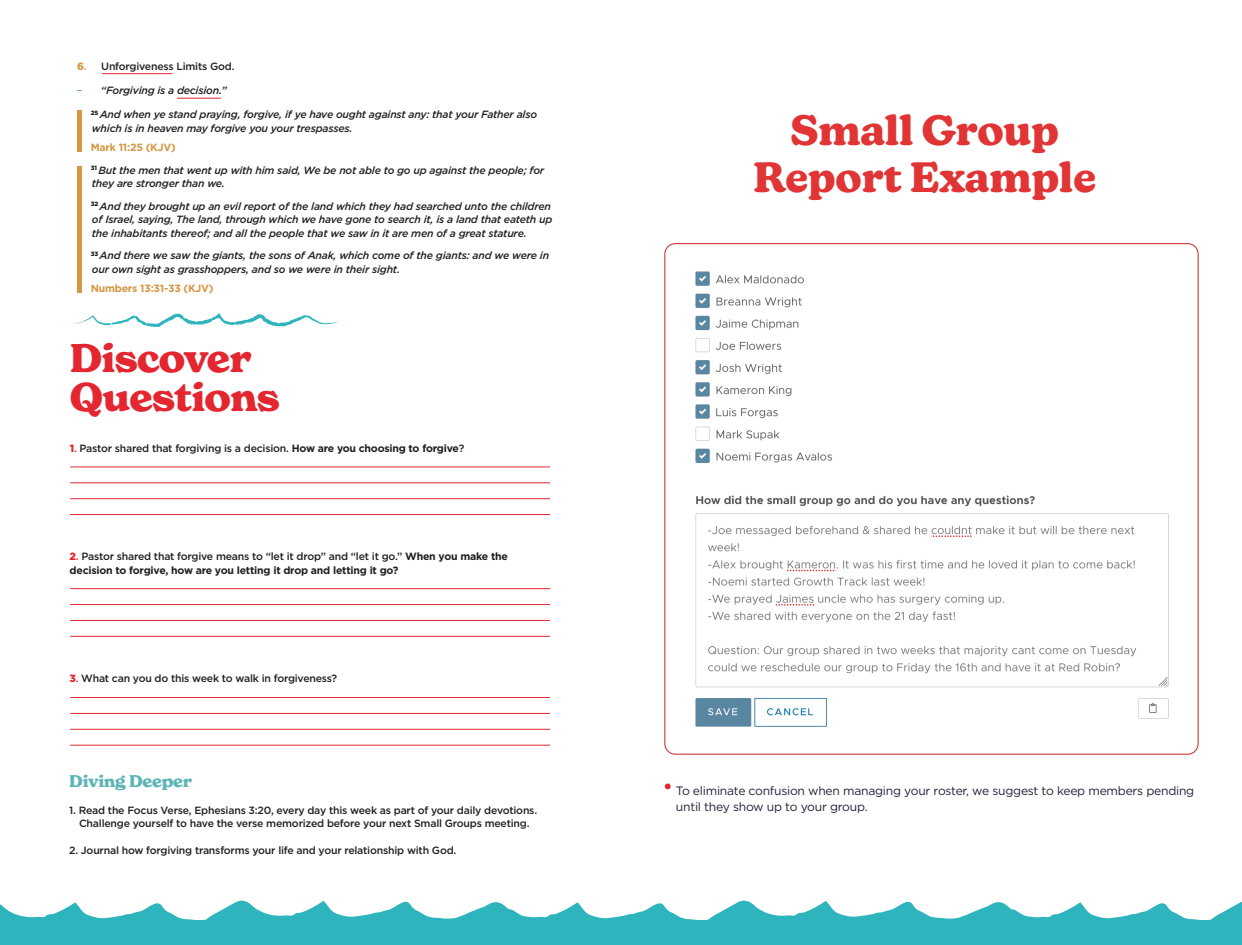
<style>
.page{position:relative;width:1242px;height:945px;background:#fff}
.page>*{position:absolute;margin:0;border:0;box-sizing:border-box;transform-origin:0 0}
.t1{font:700 41.4px/47.5px "Kansas New";color:#e13434;text-align:center}
.t2{font:700 39px/39.3px "New Spirit";letter-spacing:-.02em;color:#e32630}
.t3{font:700 16.5px "New Spirit";letter-spacing:-.02em;color:#5db5b7}
.t4{font:12.15px/15.5px "Gotham";letter-spacing:-.02em;color:#20203a}
.t5{font:italic 500 10.5px/13.5px "Gotham";letter-spacing:-.02em;color:#231f20}
.t6{font:500 10.5px/13.5px "Gotham";letter-spacing:-.02em;color:#231f20;text-align:center}
.t7{font:700 10.5px/13.5px "Gotham";letter-spacing:-.02em;color:#231f20}
.t8{font:700 10.5px "Gotham";letter-spacing:-.02em;color:#d59744}
.s1{font-weight:900;color:#d59744}
.s2{color:#d59744}
.s3{font-weight:700;font-style:normal;color:#d59744}
.s4{font-weight:900;color:#e32630}
.s5{color:#e32630}
.s6{font-weight:700}
.s7{font-weight:500;color:#e32630}
.s8{font-weight:500}
</style>
<div class="page">
<svg style="left:0;top:901px;width:1242px;height:44px;fill:#2db4bc"></svg>
<hr style="left:70px;top:467px;width:480px;height:1px;background:#e32630">
<hr style="left:70px;top:482px;width:480px;height:1px;background:#e32630">
<hr style="left:70px;top:498px;width:480px;height:1px;background:#e32630">
<hr style="left:70px;top:514px;width:480px;height:1px;background:#e32630">
<hr style="left:70px;top:588px;width:480px;height:1px;background:#e32630">
<hr style="left:70px;top:604px;width:480px;height:1px;background:#e32630">
<hr style="left:70px;top:620px;width:480px;height:1px;background:#e32630">
<hr style="left:70px;top:636px;width:480px;height:1px;background:#e32630">
<hr style="left:70px;top:697px;width:480px;height:1px;background:#e32630">
<hr style="left:70px;top:713px;width:480px;height:1px;background:#e32630">
<hr style="left:70px;top:729px;width:480px;height:1px;background:#e32630">
<hr style="left:70px;top:745px;width:480px;height:1px;background:#e32630">
<svg style="left:73px;top:313px;width:266px;height:14px"></svg>
<hr style="left:78px;top:110px;width:4px;height:42px;background:#d59744">
<hr style="left:78px;top:166px;width:4px;height:126px;background:#d59744">
<hr style="left:102px;top:73px;width:70px;height:1px;background:#e32630">
<hr style="left:177px;top:98px;width:44px;height:1px;background:#e32630">
<svg style="left:695px;top:271px;width:474px;height:456px"></svg>
<svg style="left:665px;top:784px;width:6px;height:5px"></svg>
<p class="t6" style="left:77px;top:60px;width:159px"><span class="s1">6</span><span class="s2">.</span> Unforgiveness Limits God.</p>
<p class="t5" style="left:101px;top:84px;width:128px">“Forgiving is a decision.”</p>
<p class="t5" style="left:91px;top:108px;width:448px"><sup>25</sup> And when ye stand praying, forgive, if ye have ought against any: that your Father also which is in heaven may forgive you your trespasses.</p>
<p class="t5" style="left:91px;top:136px;width:455px;line-height:22.5px"><span class="s3">Mark 11:25 (KJV)<br></span><sup>31</sup> But the men that went up with him said, We be not able to go up against the people; for</p>
<p class="t5" style="left:91px;top:172px;width:462px;line-height:22.5px">they are stronger than we.<br><sup>32</sup> And they brought up an evil report of the land which they had searched unto the children</p>
<p class="t5" style="left:92px;top:213px;width:462px">of Israel, saying, The land, through which we have gone to search it, is a land that eateth up the inhabitants thereof; and all the people that we saw in it are men of a great stature.</p>
<p class="t5" style="left:91px;top:249px;width:460px"><sup>33</sup> And there we saw the giants, the sons of Anak, which come of the giants: and we were in our own sight as grasshoppers, and so we were in their sight.</p>
<p class="t8" style="left:91px;top:282px;width:124px">Numbers 13:31-33 (KJV)</p>
<h2 class="t2" style="left:70px;top:339px;width:212px">Discover<br>Questions</h2>
<p class="t6" style="left:70px;top:441px;width:396px"><span class="s4">1</span><span class="s5">.</span> Pastor shared that forgiving is a decision. <span class="s6">How are you choosing to forgive</span>?</p>
<p class="t7" style="left:70px;top:549px;width:440px"><span class="s4">2</span><span class="s7">.</span> <span class="s8">Pastor shared that forgive means to “let it drop” and “let it go.”</span> When you make the decision to forgive, how are you letting it drop and letting it go?</p>
<p class="t6" style="left:69px;top:671px;width:269px"><span class="s4">3</span><span class="s5">.</span> What can you do this week to walk in forgiveness?</p>
<h3 class="t3" style="left:69px;top:771px;width:124px">Diving Deeper</h3>
<p class="t6" style="left:69px;top:803px;width:469px">1. Read the Focus Verse, Ephesians 3:20, every day this week as part of your daily devotions.<br>Challenge yourself to have the verse memorized before your next Small Groups meeting.</p>
<p class="t6" style="left:69px;top:844px;width:389px">2. Journal how forgiving transforms your life and your relationship with God.</p>
<h1 class="t1" style="left:753px;top:106px;width:344px">Small Group<br>Report Example</h1>
<p class="t4" style="left:676px;top:783px;width:520px">To eliminate confusion when managing your roster, we suggest to keep members pending until they show up to your group.</p>
</div>
